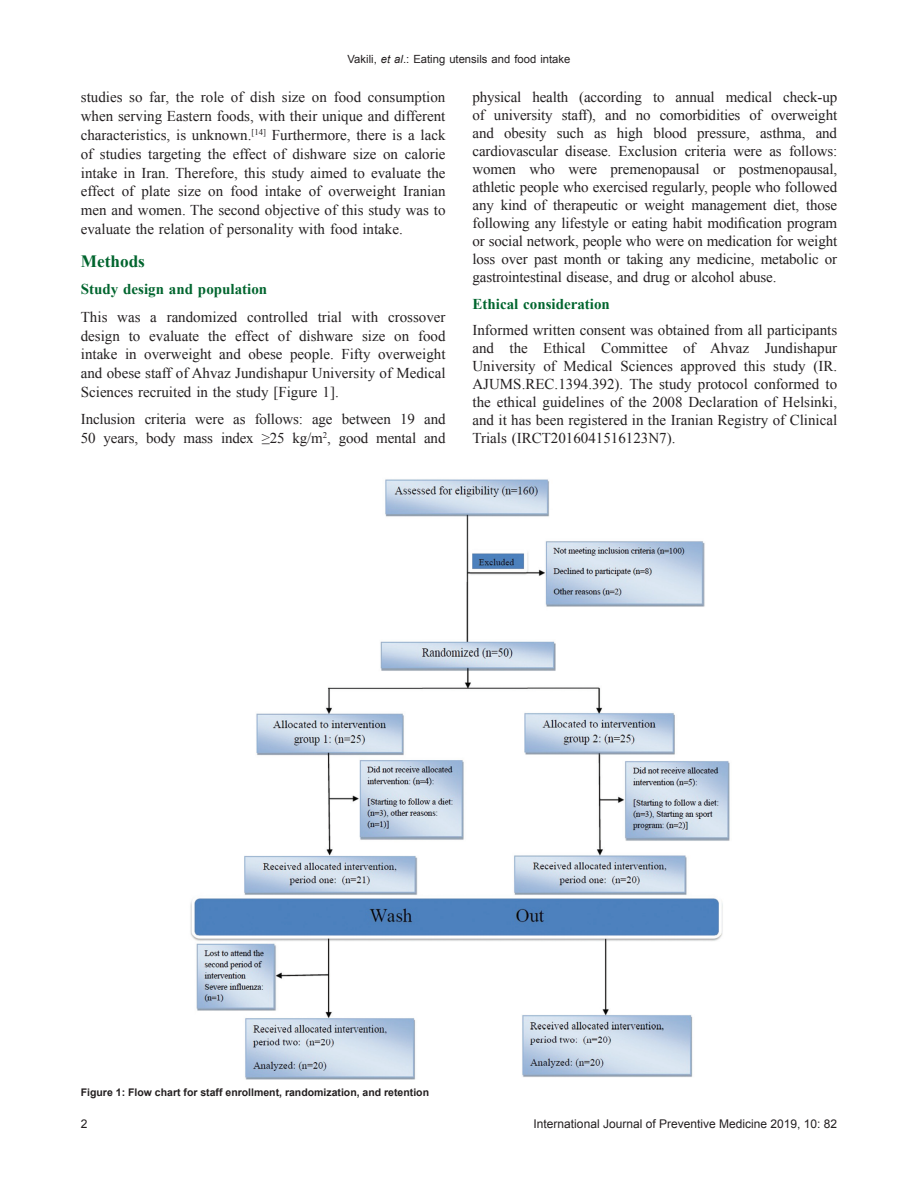
<style>
.page{position:relative;width:918px;height:1188px;background:#fff}
.page>*{position:absolute;margin:0;border:0;box-sizing:border-box;transform-origin:0 0}
.t1{font:700 17.25px "Times New Roman";color:#00652e}
.TX{font:15px/18px "Times New Roman";color:#231f20;text-align:justify}
.t2{font:700 15px "Times New Roman";color:#00652e}
.t3{font:12px "Arial";color:#231f20}
.t4{font:11.25px "Arial";color:#231f20}
.FGC{font:700 10.5px "Arial";color:#231f20}
.s1{font-style:italic}
</style>
<div class="page">
<img style="left:190px;top:479px;width:540px;height:601px">
<p class="t4" style="left:348px;top:51px;width:224px">Vakili, <span class="s1">et al</span>.: Eating utensils and food intake</p>
<p class="TX" style="left:81px;top:87px;width:366px;line-height:18.9px">studies so far, the role of dish size on food consumption when serving Eastern foods, with their unique and different characteristics, is unknown.<sup>[14]</sup> Furthermore, there is a lack of studies targeting the effect of dishware size on calorie intake in Iran. Therefore, this study aimed to evaluate the effect of plate size on food intake of overweight Iranian men and women. The second objective of this study was to evaluate the relation of personality with food intake.</p>
<h1 class="t1" style="left:81px;top:249px;width:66px">Methods</h1>
<h2 class="t2" style="left:81px;top:279px;width:188px">Study design and population</h2>
<p class="TX" style="left:81px;top:307px;width:366px;line-height:18.9px">This was a randomized controlled trial with crossover design to evaluate the effect of dishware size on food intake in overweight and obese people. Fifty overweight and obese staff of Ahvaz Jundishapur University of Medical Sciences recruited in the study [Figure 1].</p>
<p class="TX" style="left:81px;top:409px;width:366px;line-height:18.9px">Inclusion criteria were as follows: age between 19 and<br>50 years, body mass index ≥25 kg/m<sup>2</sup>, good mental and</p>
<p class="TX" style="left:472px;top:88px;width:366px">physical health (according to annual medical check‑up of university staff), and no comorbidities of overweight and obesity such as high blood pressure, asthma, and cardiovascular disease. Exclusion criteria were as follows: women who were premenopausal or postmenopausal, athletic people who exercised regularly, people who followed any kind of therapeutic or weight management diet, those following any lifestyle or eating habit modification program or social network, people who were on medication for weight loss over past month or taking any medicine, metabolic or gastrointestinal disease, and drug or alcohol abuse.</p>
<h2 class="t2" style="left:472px;top:293px;width:139px">Ethical consideration</h2>
<p class="TX" style="left:472px;top:321px;width:366px">Informed written consent was obtained from all participants and the Ethical Committee of Ahvaz Jundishapur University of Medical Sciences approved this study (IR.<br>AJUMS.REC.1394.392). The study protocol conformed to the ethical guidelines of the 2008 Declaration of Helsinki, and it has been registered in the Iranian Registry of Clinical Trials (IRCT2016041516123N7).</p>
<p class="FGC" style="left:81px;top:1085px;width:350px">Figure 1: Flow chart for staff enrollment, randomization, and retention</p>
<p class="t3" style="left:81px;top:1116px;width:8px">2</p>
<p class="t3" style="left:534px;top:1116px;width:305px">International Journal of Preventive Medicine 2019, 10: 82</p>
</div>
